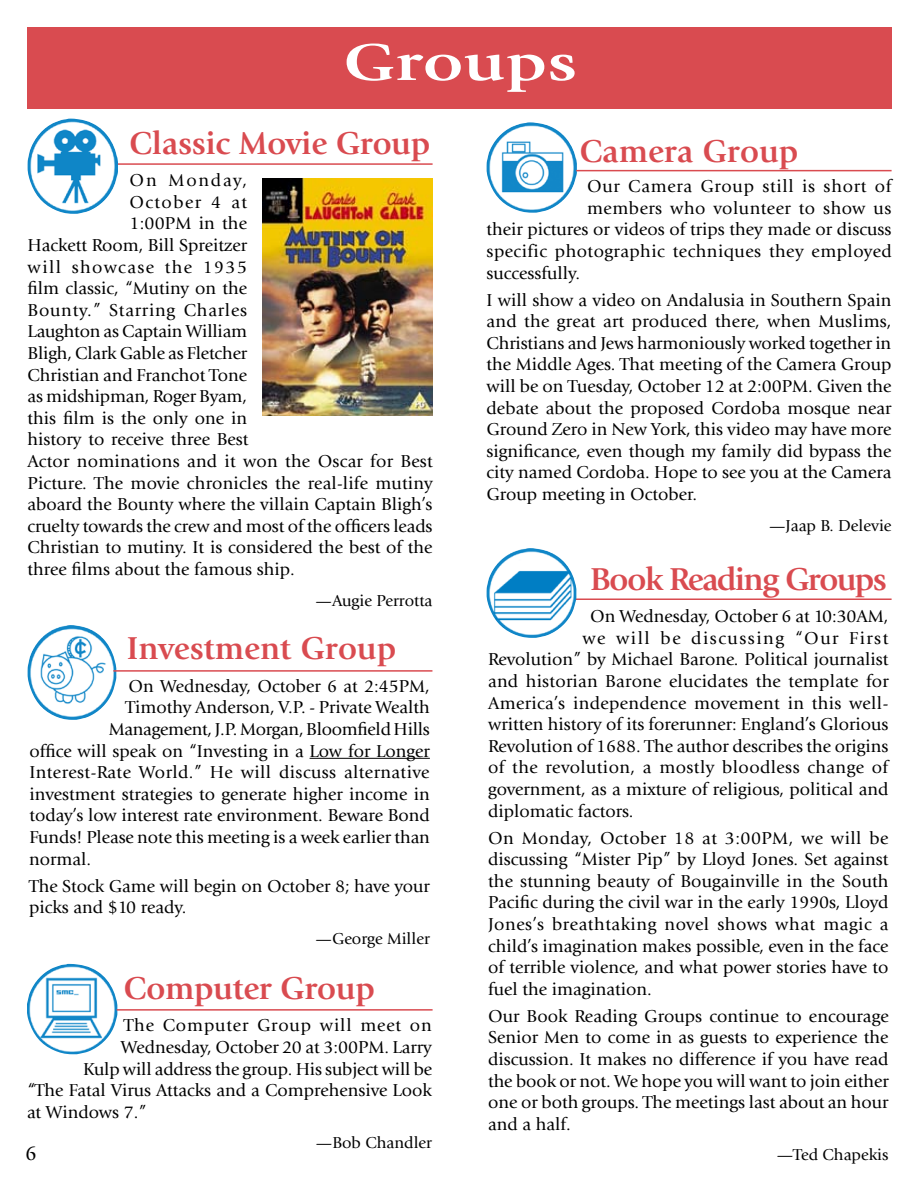
<style>
.page{position:relative;width:918px;height:1188px;background:#fff}
.page>*{position:absolute;margin:0;border:0;box-sizing:border-box;transform-origin:0 0}
.t1{font:700 54px "Giovanni";color:#fff;scale:1.3 1}
.t2{font:700 33px "Giovanni";letter-spacing:-.01em;color:#d94b50}
.t3{font:700 33px "Giovanni";letter-spacing:-.05em;color:#d94b50}
.t4{font:21px "Giovanni";color:#000}
.t5{font:18px/21.6px "Giovanni";color:#000;text-align:justify}
.t6{font:18px "Giovanni";letter-spacing:.025em;color:#000}
.t7{font:18px "Giovanni";letter-spacing:.02em;color:#000}
.t8{font:18px "Giovanni";letter-spacing:.045em;color:#000}
.t9{font:18px "Giovanni";letter-spacing:.04em;color:#000}
.t10{font:18px "Giovanni";letter-spacing:.085em;color:#000}
.t11{font:18px "Giovanni";letter-spacing:.08em;color:#000}
.t12{font:18px "Giovanni";letter-spacing:.075em;color:#000}
.t13{font:18px "Giovanni";letter-spacing:.1em;color:#000}
.t14{font:16.5px "Giovanni";color:#000}
</style>
<div class="page">
<div style="left:28px;top:27px;width:864px;height:82px;background:#d94b50"></div>
<hr style="left:310px;top:758px;width:120px;height:1px;background:#000">
<img style="left:28px;top:625px;width:88px;height:95px">
<hr style="left:113px;top:670px;width:319px;height:2px;background:#d94b50">
<hr style="left:573px;top:598px;width:319px;height:2px;background:#d94b50">
<img style="left:487px;top:548px;width:89px;height:90px">
<img style="left:487px;top:122px;width:90px;height:91px">
<hr style="left:576px;top:170px;width:316px;height:1px;background:#d94b50">
<hr style="left:115px;top:163px;width:318px;height:2px;background:#d94b50">
<img style="left:28px;top:119px;width:90px;height:95px">
<img style="left:27px;top:964px;width:90px;height:90px">
<hr style="left:117px;top:1009px;width:316px;height:2px;background:#d94b50">
<img style="left:263px;top:178px;width:170px;height:238px">
<h1 class="t1" style="left:343px;top:31px;width:182px">Groups</h1>
<h2 class="t2" style="left:130px;top:124px;width:302px">Classic Movie Group</h2>
<p class="t13" style="left:130px;top:170px;width:119px">On Monday,</p>
<p class="t12" style="left:130px;top:192px;width:119px">October 4 at</p>
<p class="t5" style="left:130px;top:213px;width:119px">1:00PM in the</p>
<p class="t5" style="left:28px;top:234px;width:221px">Hackett Room, Bill Spreitzer</p>
<p class="t11" style="left:28px;top:257px;width:221px">will showcase the 1935</p>
<p class="t5" style="left:28px;top:278px;width:221px">film classic, “Mutiny on the</p>
<p class="t8" style="left:28px;top:300px;width:221px">Bounty.” Starring Charles</p>
<p class="t5" style="left:28px;top:321px;width:221px">Laughton as Captain William</p>
<p class="t5" style="left:28px;top:342px;width:221px">Bligh, Clark Gable as Fletcher</p>
<p class="t5" style="left:28px;top:364px;width:221px">Christian and Franchot Tone</p>
<p class="t5" style="left:28px;top:386px;width:221px">as midshipman, Roger Byam,</p>
<p class="t5" style="left:28px;top:407px;width:221px">this film is the only one in</p>
<p class="t5" style="left:28px;top:429px;width:223px">history to receive three Best</p>
<p class="t5" style="left:28px;top:450px;width:407px">Actor nominations and it won the Oscar for Best</p>
<p class="t5" style="left:28px;top:472px;width:407px">Picture. The movie chronicles the real-life mutiny</p>
<p class="t5" style="left:28px;top:494px;width:407px">aboard the Bounty where the villain Captain Bligh’s</p>
<p class="t5" style="left:28px;top:515px;width:407px">cruelty towards the crew and most of the officers leads</p>
<p class="t5" style="left:28px;top:537px;width:407px">Christian to mutiny. It is considered the best of the</p>
<p class="t5" style="left:28px;top:558px;width:269px">three films about the famous ship.</p>
<p class="t14" style="left:316px;top:591px;width:119px">—Augie Perrotta</p>
<h2 class="t2" style="left:127px;top:629px;width:271px">Investment Group</h2>
<p class="t5" style="left:128px;top:675px;width:303px">On Wednesday, October 6 at 2:45PM,</p>
<p class="t5" style="left:125px;top:697px;width:306px">Timothy Anderson, V.P. - Private Wealth</p>
<p class="t5" style="left:109px;top:718px;width:322px">Management, J.P. Morgan, Bloomfield Hills</p>
<p class="t5" style="left:29px;top:740px;width:402px">office will speak on “Investing in a Low for Longer</p>
<p class="t6" style="left:29px;top:762px;width:402px">Interest-Rate World.” He will discuss alternative</p>
<p class="t5" style="left:29px;top:783px;width:402px">investment strategies to generate higher income in</p>
<p class="t5" style="left:29px;top:805px;width:402px">today’s low interest rate environment. Beware Bond</p>
<p class="t5" style="left:29px;top:826px;width:402px">Funds! Please note this meeting is a week earlier than</p>
<p class="t5" style="left:29px;top:848px;width:63px">normal.</p>
<p class="t5" style="left:29px;top:875px;width:402px">The Stock Game will begin on October 8; have your picks and $10 ready.</p>
<p class="t14" style="left:316px;top:929px;width:116px">—George Miller</p>
<h2 class="t2" style="left:124px;top:969px;width:253px">Computer Group</h2>
<p class="t8" style="left:124px;top:1015px;width:310px">The Computer Group will meet on</p>
<p class="t5" style="left:121px;top:1037px;width:313px">Wednesday, October 20 at 3:00PM. Larry</p>
<p class="t5" style="left:83px;top:1058px;width:350px">Kulp will address the group. His subject will be</p>
<p class="t5" style="left:27px;top:1080px;width:406px">“The Fatal Virus Attacks and a Comprehensive Look</p>
<p class="t5" style="left:27px;top:1101px;width:121px">at Windows 7.”</p>
<p class="t14" style="left:316px;top:1134px;width:118px">—Bob Chandler</p>
<p class="t4" style="left:25px;top:1141px;width:13px">6</p>
<h2 class="t2" style="left:580px;top:132px;width:220px">Camera Group</h2>
<p class="t9" style="left:587px;top:176px;width:306px">Our Camera Group still is short of</p>
<p class="t6" style="left:587px;top:198px;width:306px">members who volunteer to show us</p>
<p class="t5" style="left:487px;top:219px;width:406px">their pictures or videos of trips they made or discuss</p>
<p class="t6" style="left:487px;top:241px;width:407px">specific photographic techniques they employed</p>
<p class="t5" style="left:487px;top:262px;width:95px">successfully.</p>
<p class="t5" style="left:487px;top:289px;width:407px">I will show a video on Andalusia in Southern Spain and the great art produced there, when Muslims, Christians and Jews harmoniously worked together in the Middle Ages. That meeting of the Camera Group will be on Tuesday, October 12 at 2:00PM. Given the debate about the proposed Cordoba mosque near Ground Zero in New York, this video may have more significance, even though my family did bypass the city named Cordoba. Hope to see you at the Camera Group meeting in October.</p>
<p class="t14" style="left:769px;top:516px;width:124px">—Jaap B. Delevie</p>
<h2 class="t3" style="left:590px;top:560px;width:298px">Book Reading Groups</h2>
<p class="t5" style="left:590px;top:606px;width:300px">On Wednesday, October 6 at 10:30AM,</p>
<p class="t10" style="left:583px;top:628px;width:307px">we will be discussing “Our First</p>
<p class="t5" style="left:488px;top:649px;width:402px">Revolution” by Michael Barone. Political journalist</p>
<p class="t5" style="left:488px;top:671px;width:402px">and historian Barone elucidates the template for</p>
<p class="t7" style="left:488px;top:693px;width:402px">America’s independence movement in this well-</p>
<p class="t5" style="left:488px;top:714px;width:402px">written history of its forerunner: England’s Glorious</p>
<p class="t5" style="left:488px;top:735px;width:402px">Revolution of 1688. The author describes the origins</p>
<p class="t7" style="left:488px;top:757px;width:402px">of the revolution, a mostly bloodless change of</p>
<p class="t5" style="left:488px;top:779px;width:402px">government, as a mixture of religious, political and</p>
<p class="t5" style="left:488px;top:800px;width:147px">diplomatic factors.</p>
<p class="t5" style="left:488px;top:827px;width:402px">On Monday, October 18 at 3:00PM, we will be discussing “Mister Pip” by Lloyd Jones. Set against the stunning beauty of Bougainville in the South Pacific during the civil war in the early 1990s, Lloyd Jones’s breathtaking novel shows what magic a child’s imagination makes possible, even in the face of terrible violence, and what power stories have to fuel the imagination.</p>
<p class="t5" style="left:488px;top:1005px;width:402px">Our Book Reading Groups continue to encourage Senior Men to come in as guests to experience the discussion. It makes no difference if you have read the book or not. We hope you will want to join either one or both groups. The meetings last about an hour and a half.</p>
<p class="t14" style="left:777px;top:1146px;width:113px">—Ted Chapekis</p>
</div>
